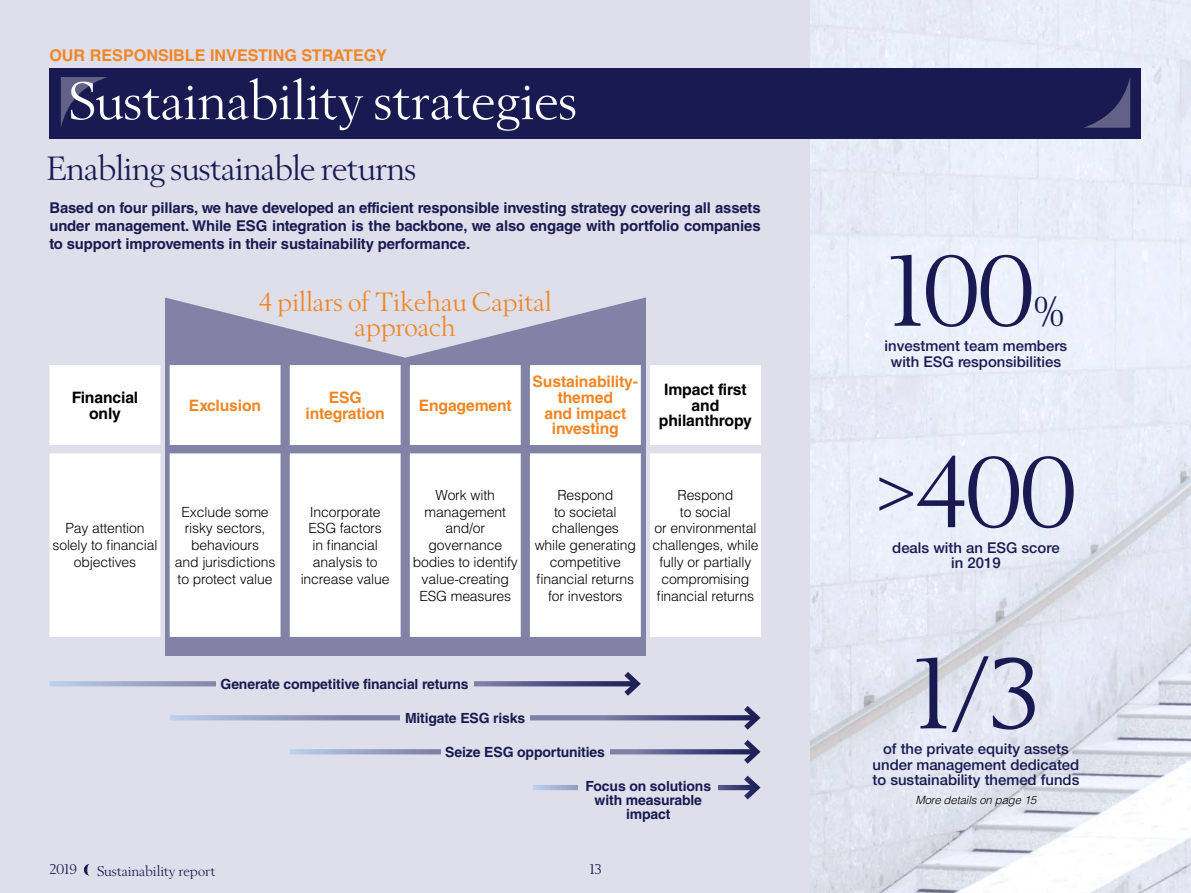
<style>
.page{position:relative;width:1191px;height:893px;background:#dfdfec}
.page>*{position:absolute;margin:0;border:0;box-sizing:border-box;transform-origin:0 0}
.t1{font:100.27px "Berling Nova Display Pro";color:#191a51}
.t2{font:64.75px "Berling Nova Display Pro";color:#191a51}
.t3{font:52.5px "Berling Nova Display Pro";color:#fff}
.t4{font:41.48px "Berling Nova Display Pro";color:#191a51}
.t5{font:33.25px "Berling Nova Display Pro";letter-spacing:-.02em;color:#191a51}
.t6{font:26.25px/24.5px "Berling Nova Display Pro";color:#f18625;text-align:center}
.t7{font:700 16.1px "Helvetica LT Std";color:#f18625}
.t8{font:700 15.75px/15.8px "Helvetica LT Std";letter-spacing:-.01em;color:#f18625;text-align:center}
.t9{font:700 15.75px/15.8px "Helvetica LT Std";letter-spacing:-.01em;color:#000;text-align:center}
.t10{font:700 14.88px/17.8px "Helvetica LT Std";letter-spacing:-.01em;color:#191a51;text-align:justify}
.t11{font:500 14.88px/15.8px "Helvetica Neue";color:#191a51;text-align:center}
.t12{font:300 14px/16.8px "Helvetica LT Std";letter-spacing:-.01em;color:#000;text-align:center}
.t13{font:700 14px/14px "Helvetica LT Std";letter-spacing:-.01em;color:#191a51;text-align:center}
.t14{font:14px "Berling Nova Display Pro";color:#191a51}
.t15{font:italic 300 11.38px "Helvetica LT Std";letter-spacing:-.01em;color:#000}
</style>
<div class="page">
<img style="left:810px;top:0;width:381px;height:893px">
<div style="left:165px;top:293px;width:480px;height:362px;background:#8282a6"></div>
<svg style="left:165px;top:293px;width:481px;height:65px;fill:#dfdfec"></svg>
<div style="left:50px;top:366px;width:110px;height:78px;background:#fff"></div>
<div style="left:50px;top:365px;width:110px;height:80px;border:2px solid #fff"></div>
<div style="left:50px;top:454px;width:110px;height:182px;background:#fff"></div>
<div style="left:50px;top:453px;width:110px;height:184px;border:2px solid #fff"></div>
<div style="left:170px;top:366px;width:110px;height:78px;background:#fff"></div>
<div style="left:170px;top:365px;width:110px;height:80px;border:2px solid #fff"></div>
<div style="left:170px;top:454px;width:110px;height:182px;background:#fff"></div>
<div style="left:170px;top:453px;width:110px;height:184px;border:2px solid #fff"></div>
<div style="left:290px;top:366px;width:110px;height:78px;background:#fff"></div>
<div style="left:290px;top:365px;width:110px;height:80px;border:2px solid #fff"></div>
<div style="left:290px;top:454px;width:110px;height:182px;background:#fff"></div>
<div style="left:290px;top:453px;width:110px;height:184px;border:2px solid #fff"></div>
<div style="left:410px;top:366px;width:110px;height:78px;background:#fff"></div>
<div style="left:410px;top:365px;width:111px;height:80px;border:2px solid #fff"></div>
<div style="left:410px;top:454px;width:110px;height:182px;background:#fff"></div>
<div style="left:410px;top:453px;width:111px;height:184px;border:2px solid #fff"></div>
<div style="left:531px;top:366px;width:109px;height:78px;background:#fff"></div>
<div style="left:530px;top:365px;width:111px;height:80px;border:2px solid #fff"></div>
<div style="left:531px;top:454px;width:109px;height:182px;background:#fff"></div>
<div style="left:530px;top:453px;width:111px;height:184px;border:2px solid #fff"></div>
<div style="left:651px;top:366px;width:109px;height:78px;background:#fff"></div>
<div style="left:650px;top:365px;width:111px;height:80px;border:2px solid #fff"></div>
<div style="left:651px;top:454px;width:109px;height:182px;background:#fff"></div>
<div style="left:650px;top:453px;width:111px;height:184px;border:2px solid #fff"></div>
<svg style="left:50px;top:681px;width:569px;height:5px;background:#7e85ad"></svg>
<svg style="left:619px;top:672px;width:22px;height:24px"></svg>
<div style="left:216px;top:674px;width:257px;height:19px;background:#dfdfec"></div>
<svg style="left:170px;top:715px;width:568px;height:5px;background:#8084ac"></svg>
<div style="left:400px;top:708px;width:130px;height:19px;background:#dfdfec"></div>
<svg style="left:290px;top:749px;width:448px;height:5px"></svg>
<div style="left:441px;top:742px;width:168px;height:19px;background:#dfdfec"></div>
<svg style="left:533px;top:785px;width:205px;height:5px"></svg>
<svg style="left:738px;top:706px;width:23px;height:94px"></svg>
<div style="left:578px;top:776px;width:140px;height:47px;background:#dfdfec"></div>
<svg style="left:84px;top:864px;width:6px;height:12px"></svg>
<div style="left:49px;top:68px;width:1092px;height:71px;background:#191a51"></div>
<svg style="left:61px;top:77px;width:46px;height:49px"></svg>
<svg style="left:1084px;top:78px;width:46px;height:50px"></svg>
<p class="t7" style="left:49px;top:46px;width:339px">OUR RESPONSIBLE INVESTING STRATEGY</p>
<h3 class="t3" style="left:68px;top:69px;width:510px">Sustainability strategies</h3>
<h3 class="t5" style="left:47px;top:148px;width:371px">Enabling sustainable returns</h3>
<p class="t10" style="left:49px;top:199px;width:713px">Based on four pillars, we have developed an efficient responsible investing strategy covering all assets under management. While ESG integration is the backbone, we also engage with portfolio companies to support improvements in their sustainability performance.</p>
<p class="t9" style="left:72px;top:389px;width:68px">Financial only</p>
<h3 class="t6" style="left:259px;top:289px;width:294px">4 pillars of Tikehau Capital approach</h3>
<p class="t8" style="left:189px;top:397px;width:74px">Exclusion</p>
<p class="t8" style="left:305px;top:389px;width:81px">ESG integration</p>
<p class="t8" style="left:419px;top:397px;width:95px">Engagement</p>
<p class="t8" style="left:532px;top:373px;width:107px">Sustainability&shy;themed<br>and impact investing</p>
<p class="t9" style="left:659px;top:381px;width:95px">Impact first and philanthropy</p>
<p class="t12" style="left:52px;top:520px;width:106px">Pay attention solely to financial objectives</p>
<p class="t12" style="left:175px;top:503px;width:102px">Exclude some risky sectors, behaviours<br>and jurisdictions to protect value</p>
<p class="t12" style="left:301px;top:503px;width:90px">Incorporate<br>ESG factors<br>in financial analysis to increase value</p>
<p class="t12" style="left:413px;top:486px;width:106px">Work with management and/or governance bodies to identify value-creating<br>ESG measures</p>
<p class="t12" style="left:534px;top:486px;width:103px">Respond<br>to societal challenges while generating competitive financial returns for investors</p>
<p class="t12" style="left:652px;top:486px;width:107px">Respond<br>to social<br>or environmental challenges, while fully or partially compromising financial returns</p>
<p class="t13" style="left:221px;top:677px;width:250px">Generate competitive financial returns</p>
<p class="t13" style="left:405px;top:711px;width:122px">Mitigate ESG risks</p>
<p class="t13" style="left:445px;top:745px;width:161px">Seize ESG opportunities</p>
<p class="t13" style="left:585px;top:779px;width:127px">Focus on solutions with measurable impact</p>
<p class="t14" style="left:50px;top:861px;width:29px">2019</p>
<p class="t14" style="left:97px;top:862px;width:120px">Sustainability report</p>
<p class="t14" style="left:589px;top:860px;width:13px">13</p>
<h1 class="t1" style="left:887px;top:230px;width:147px">100</h1>
<h3 class="t4" style="left:1033px;top:286px;width:33px">%</h3>
<p class="t11" style="left:884px;top:338px;width:184px">investment team members with ESG responsibilities</p>
<h1 class="t1" style="left:916px;top:431px;width:161px">400</h1>
<p class="t11" style="left:951px;top:555px;width:51px">in 2019</p>
<h2 class="t2" style="left:876px;top:448px;width:42px">&gt;</h2>
<p class="t11" style="left:892px;top:539px;width:169px">deals with an ESG score</p>
<h1 class="t1" style="left:913px;top:633px;width:127px">1/3</h1>
<p class="t11" style="left:872px;top:741px;width:208px">of the private equity assets under management dedicated to sustainability themed funds</p>
<p class="t15" style="left:915px;top:793px;width:123px">More details on page 15</p>
</div>
